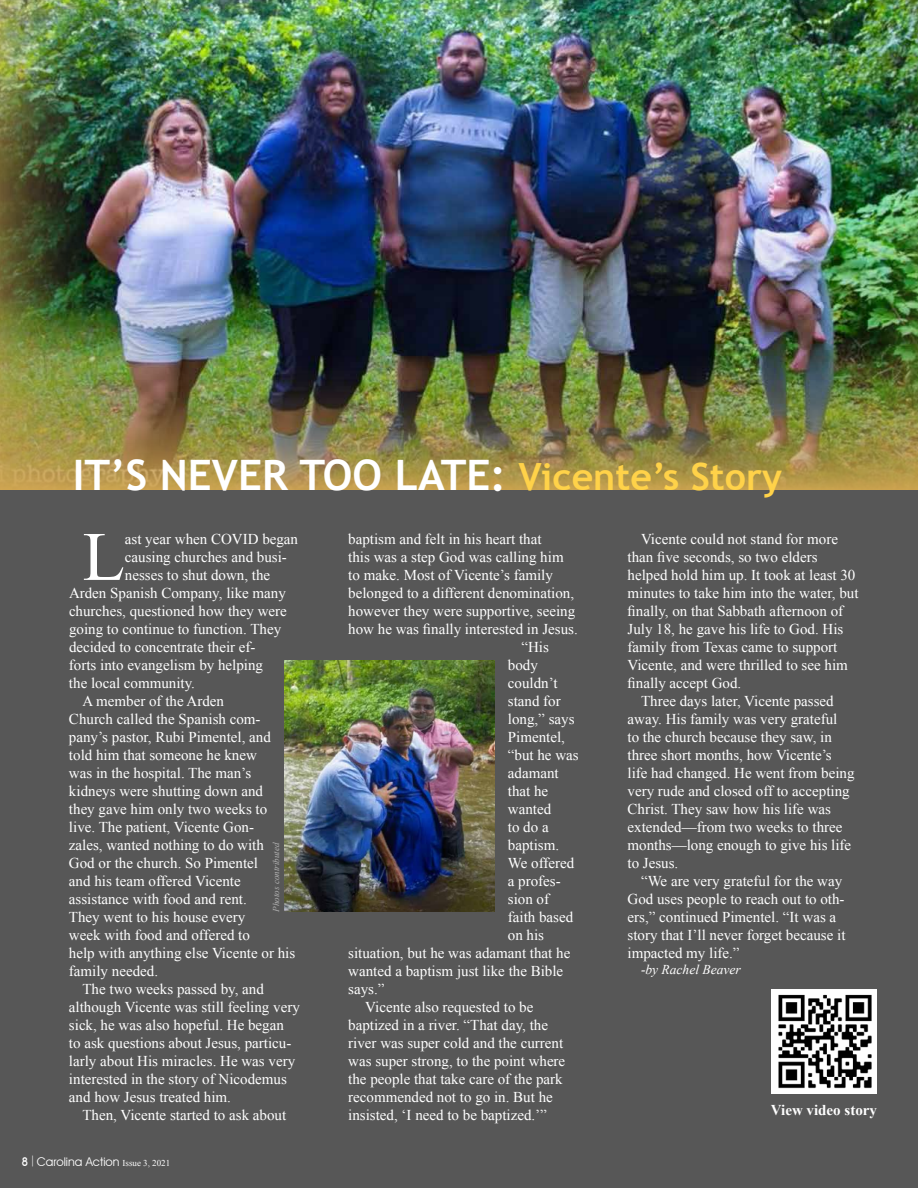
<style>
.page{position:relative;width:918px;height:1188px;background:#575757}
.page>*{position:absolute;margin:0;border:0;box-sizing:border-box;transform-origin:0 0}
.t1{font:69.3px "Times New Roman";color:#fff}
.t2{font:700 42px "Trebuchet MS";color:#fff}
.t3{font:15px "Times New Roman";color:#fff}
.t4{font:700 15px "Times New Roman";color:#fff}
.t5{font:italic 13.5px "Times New Roman";color:#fff}
.t6{font:12px "Avant Garde IT Cby BT";color:#fff}
.t7{font:italic 9px "Times New Roman";color:#b3b3b3}
.s1{font-size:37.5px;color:#ffd249}
.s2{font-weight:500}
.s3{font-family:"Times New Roman"}
.s4{font-family:"Times New Roman";font-size:9px}
</style>
<div class="page">
<img style="left:285px;top:660px;width:209px;height:252px">
<img style="left:0;top:0;width:918px;height:490px">
<img style="left:771px;top:990px;width:106px;height:104px">
<h2 class="t2" style="left:73px;top:449px;width:711px">IT’S NEVER TOO LATE: <span class="s1">Vicente’s Story</span></h2>
<h1 class="t1" style="left:82px;top:510px;width:44px">L</h1>
<p class="t3" style="left:125px;top:529px;width:175px">ast year when COVID began</p>
<p class="t3" style="left:125px;top:547px;width:164px">causing churches and busi-</p>
<p class="t3" style="left:125px;top:565px;width:147px">nesses to shut down, the</p>
<p class="t3" style="left:69px;top:583px;width:218px">Arden Spanish Company, like many</p>
<p class="t3" style="left:69px;top:601px;width:219px">churches, questioned how they were</p>
<p class="t3" style="left:69px;top:619px;width:214px">going to continue to function. They</p>
<p class="t3" style="left:69px;top:637px;width:188px">decided to concentrate their ef-</p>
<p class="t3" style="left:69px;top:655px;width:196px">forts into evangelism by helping</p>
<p class="t3" style="left:69px;top:673px;width:128px">the local community.</p>
<p class="t3" style="left:82px;top:691px;width:143px">A member of the Arden</p>
<p class="t3" style="left:69px;top:709px;width:193px">Church called the Spanish com-</p>
<p class="t3" style="left:69px;top:727px;width:203px">pany’s pastor, Rubi Pimentel, and</p>
<p class="t3" style="left:69px;top:745px;width:189px">told him that someone he knew</p>
<p class="t3" style="left:69px;top:763px;width:184px">was in the hospital. The man’s</p>
<p class="t3" style="left:69px;top:781px;width:196px">kidneys were shutting down and</p>
<p class="t3" style="left:69px;top:799px;width:200px">they gave him only two weeks to</p>
<p class="t3" style="left:69px;top:817px;width:187px">live. The patient, Vicente Gon-</p>
<p class="t3" style="left:69px;top:835px;width:196px">zales, wanted nothing to do with</p>
<p class="t3" style="left:69px;top:853px;width:191px">God or the church. So Pimentel</p>
<p class="t3" style="left:69px;top:871px;width:173px">and his team offered Vicente</p>
<p class="t3" style="left:69px;top:889px;width:179px">assistance with food and rent.</p>
<p class="t3" style="left:69px;top:907px;width:178px">They went to his house every</p>
<p class="t3" style="left:69px;top:925px;width:182px">week with food and offered to</p>
<p class="t3" style="left:69px;top:943px;width:228px">help with anything else Vicente or his</p>
<p class="t3" style="left:69px;top:961px;width:91px">family needed.</p>
<p class="t3" style="left:82px;top:979px;width:183px">The two weeks passed by, and</p>
<p class="t3" style="left:69px;top:997px;width:232px">although Vicente was still feeling very</p>
<p class="t3" style="left:69px;top:1015px;width:216px">sick, he was also hopeful. He began</p>
<p class="t3" style="left:69px;top:1033px;width:224px">to ask questions about Jesus, particu-</p>
<p class="t3" style="left:69px;top:1051px;width:228px">larly about His miracles. He was very</p>
<p class="t3" style="left:69px;top:1069px;width:219px">interested in the story of Nicodemus</p>
<p class="t3" style="left:69px;top:1087px;width:164px">and how Jesus treated him.</p>
<p class="t3" style="left:82px;top:1105px;width:205px">Then, Vicente started to ask about</p>
<p class="t7" style="left:270px;top:912px;width:71px;rotate:-90deg">Photos contributed</p>
<p class="t6" style="left:22px;top:1154px;width:150px"><span class="s2">8</span> <span class="s3">|</span> Carolina Action <span class="s4">Issue 3, 2021</span></p>
<p class="t3" style="left:348px;top:529px;width:195px">baptism and felt in his heart that</p>
<p class="t3" style="left:348px;top:547px;width:217px">this was a step God was calling him</p>
<p class="t3" style="left:348px;top:565px;width:206px">to make. Most of Vicente’s family</p>
<p class="t3" style="left:348px;top:583px;width:227px">belonged to a different denomination,</p>
<p class="t3" style="left:348px;top:601px;width:229px">however they were supportive, seeing</p>
<p class="t3" style="left:348px;top:619px;width:231px">how he was finally interested in Jesus.</p>
<p class="t3" style="left:521px;top:637px;width:29px">“His</p>
<p class="t3" style="left:508px;top:655px;width:31px">body</p>
<p class="t3" style="left:508px;top:673px;width:51px">couldn’t</p>
<p class="t3" style="left:508px;top:691px;width:54px">stand for</p>
<p class="t3" style="left:508px;top:709px;width:68px">long,” says</p>
<p class="t3" style="left:508px;top:727px;width:59px">Pimentel,</p>
<p class="t3" style="left:508px;top:745px;width:72px">“but he was</p>
<p class="t3" style="left:508px;top:763px;width:52px">adamant</p>
<p class="t3" style="left:508px;top:781px;width:42px">that he</p>
<p class="t3" style="left:508px;top:799px;width:45px">wanted</p>
<p class="t3" style="left:508px;top:817px;width:42px">to do a</p>
<p class="t3" style="left:508px;top:835px;width:53px">baptism.</p>
<p class="t3" style="left:508px;top:853px;width:68px">We offered</p>
<p class="t3" style="left:508px;top:871px;width:54px">a profes-</p>
<p class="t3" style="left:508px;top:889px;width:43px">sion of</p>
<p class="t3" style="left:508px;top:907px;width:67px">faith based</p>
<p class="t3" style="left:508px;top:925px;width:38px">on his</p>
<p class="t3" style="left:348px;top:943px;width:224px">situation, but he was adamant that he</p>
<p class="t3" style="left:348px;top:961px;width:216px">wanted a baptism just like the Bible</p>
<p class="t3" style="left:348px;top:979px;width:38px">says.”</p>
<p class="t3" style="left:365px;top:997px;width:170px">Vicente also requested to be</p>
<p class="t3" style="left:348px;top:1015px;width:201px">baptized in a river. “That day, the</p>
<p class="t3" style="left:348px;top:1033px;width:216px">river was super cold and the current</p>
<p class="t3" style="left:348px;top:1051px;width:219px">was super strong, to the point where</p>
<p class="t3" style="left:348px;top:1069px;width:216px">the people that take care of the park</p>
<p class="t3" style="left:348px;top:1087px;width:206px">recommended not to go in. But he</p>
<p class="t3" style="left:348px;top:1105px;width:200px">insisted, ‘I need to be baptized.’”</p>
<p class="t3" style="left:641px;top:529px;width:198px">Vicente could not stand for more</p>
<p class="t3" style="left:628px;top:547px;width:191px">than five seconds, so two elders</p>
<p class="t3" style="left:628px;top:565px;width:229px">helped hold him up. It took at least 30</p>
<p class="t3" style="left:628px;top:583px;width:233px">minutes to take him into the water, but</p>
<p class="t3" style="left:628px;top:601px;width:217px">finally, on that Sabbath afternoon of</p>
<p class="t3" style="left:628px;top:619px;width:217px">July 18, he gave his life to God. His</p>
<p class="t3" style="left:628px;top:637px;width:211px">family from Texas came to support</p>
<p class="t3" style="left:628px;top:655px;width:222px">Vicente, and were thrilled to see him</p>
<p class="t3" style="left:628px;top:673px;width:115px">finally accept God.</p>
<p class="t3" style="left:641px;top:691px;width:194px">Three days later, Vicente passed</p>
<p class="t3" style="left:628px;top:709px;width:211px">away. His family was very grateful</p>
<p class="t3" style="left:628px;top:727px;width:206px">to the church because they saw, in</p>
<p class="t3" style="left:628px;top:745px;width:206px">three short months, how Vicente’s</p>
<p class="t3" style="left:628px;top:763px;width:229px">life had changed. He went from being</p>
<p class="t3" style="left:628px;top:781px;width:224px">very rude and closed off to accepting</p>
<p class="t3" style="left:628px;top:799px;width:205px">Christ. They saw how his life was</p>
<p class="t3" style="left:628px;top:817px;width:216px">extended—from two weeks to three</p>
<p class="t3" style="left:628px;top:835px;width:225px">months—long enough to give his life</p>
<p class="t3" style="left:628px;top:853px;width:52px">to Jesus.</p>
<p class="t3" style="left:641px;top:871px;width:203px">“We are very grateful for the way</p>
<p class="t3" style="left:628px;top:889px;width:219px">God uses people to reach out to oth-</p>
<p class="t3" style="left:628px;top:907px;width:210px">ers,” continued Pimentel. “It was a</p>
<p class="t3" style="left:628px;top:925px;width:219px">story that I’ll never forget because it</p>
<p class="t3" style="left:628px;top:943px;width:114px">impacted my life.”</p>
<p class="t5" style="left:641px;top:960px;width:101px">-by Rachel Beaver</p>
<p class="t4" style="left:771px;top:1100px;width:108px">View video story</p>
</div>
